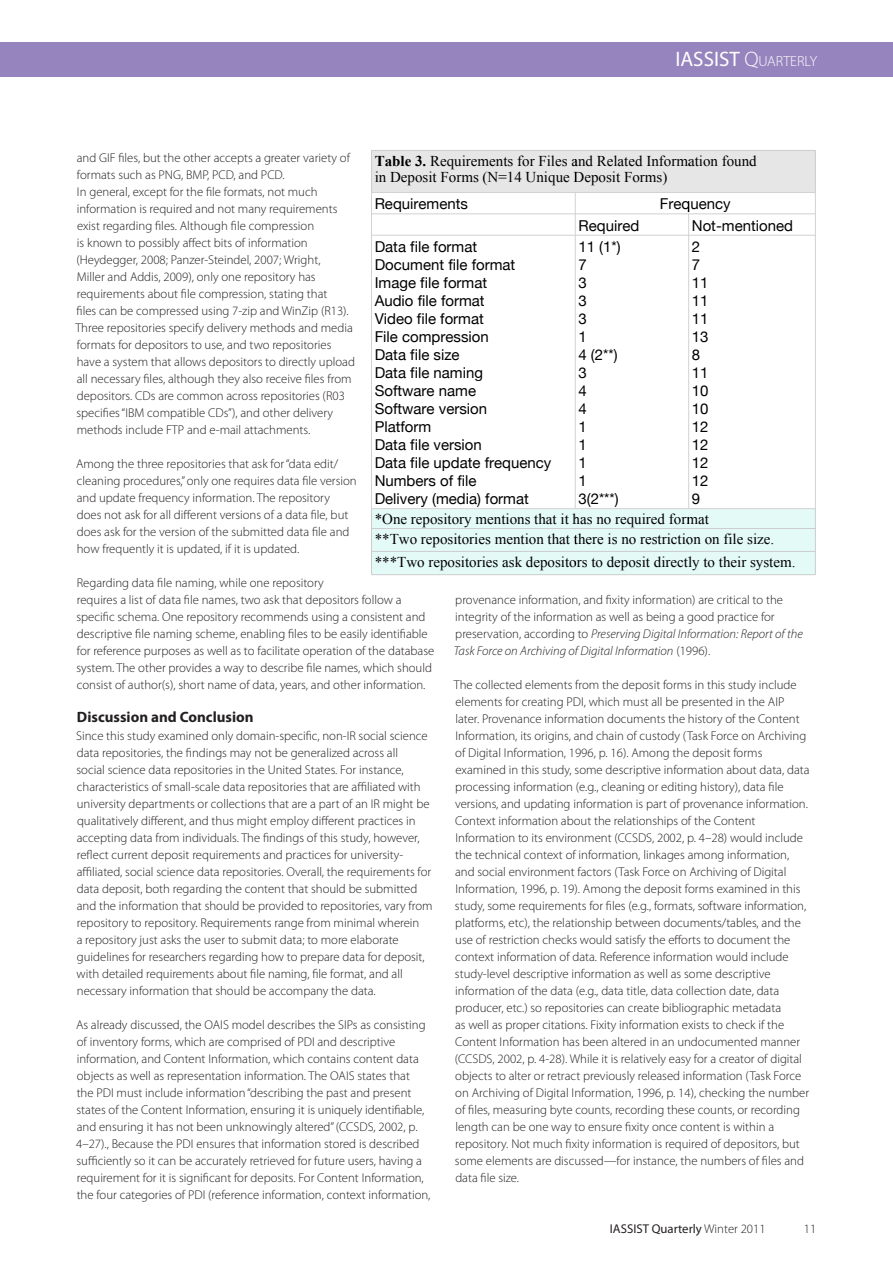
<style>
.page{position:relative;width:893px;height:1263px;background:#fff}
.page>*{position:absolute;margin:0;border:0;box-sizing:border-box;transform-origin:0 0}
.t1{font:15px/18px "Helvetica Neue";color:#000}
.t2{font:15px/16.5px "Times New Roman";color:#000}
.Subhead1{font:700 15px "Myriad Pro";color:#231f20}
.t3{font:300 14.7px "Myriad Pro";color:#fff}
.t4{font:300 12.75px/17px "Myriad Pro";color:#231f20}
.t5{font:12.75px "Myriad Pro";color:#231f20}
.s1{font-weight:400;font-size:21px}
.s2{font-size:21px}
.s3{font-weight:700}
.s4{font-style:italic}
.s5{font-weight:300}
</style>
<div class="page">
<div style="left:0;top:43px;width:893px;height:34px;background:#9684be"></div>
<div style="left:372px;top:509px;width:443px;height:65px;background:#e4faf7"></div>
<div style="left:372px;top:151px;width:443px;height:41px;background:#e6e6e6"></div>
<hr style="left:815px;top:509px;width:1px;height:66px;background:#cdcdcd">
<hr style="left:815px;top:192px;width:1px;height:317px;background:#d2d2d2">
<hr style="left:815px;top:150px;width:1px;height:42px;background:#cdcdcd">
<hr style="left:688px;top:214px;width:1px;height:295px;background:#d2d2d2">
<hr style="left:575px;top:192px;width:1px;height:317px;background:#d2d2d2">
<hr style="left:371px;top:509px;width:1px;height:66px;background:#cdcdcd">
<hr style="left:371px;top:192px;width:1px;height:317px;background:#d2d2d2">
<hr style="left:371px;top:150px;width:1px;height:42px;background:#cdcdcd">
<hr style="left:371px;top:574px;width:444px;height:1px;background:#cdcdcd">
<hr style="left:371px;top:551px;width:444px;height:1px;background:#cdcdcd">
<hr style="left:371px;top:528px;width:444px;height:1px;background:#cdcdcd">
<hr style="left:371px;top:508px;width:444px;height:1px;background:#d2d2d2">
<hr style="left:371px;top:235px;width:444px;height:1px;background:#d2d2d2">
<hr style="left:371px;top:214px;width:444px;height:1px;background:#d2d2d2">
<hr style="left:371px;top:192px;width:444px;height:1px;background:#d2d2d2">
<hr style="left:371px;top:150px;width:444px;height:1px;background:#cdcdcd">
<p class="t3" style="left:675px;top:52px;width:143px"><span class="s1">IASSIST</span> <span class="s2">Q</span>UARTERLY</p>
<p class="t4" style="left:77px;top:149px;width:275px">and GIF files, but the other accepts a greater variety of formats such as PNG, BMP, PCD, and PCD.</p>
<p class="t4" style="left:75px;top:183px;width:281px">In general, except for the file formats, not much information is required and not many requirements exist regarding files. Although file compression<br>is known to possibly affect bits of information (Heydegger, 2008; Panzer-Steindel, 2007; Wright,<br>Miller and Addis, 2009), only one repository has requirements about file compression, stating that<br>files can be compressed using 7-zip and WinZip (R13).<br>Three repositories specify delivery methods and media formats for depositors to use, and two repositories have a system that allows depositors to directly upload all necessary files, although they also receive files from depositors. CDs are common across repositories (R03 specifies “IBM compatible CDs”), and other delivery methods include FTP and e-mail attachments.</p>
<p class="t4" style="left:76px;top:455px;width:282px">Among the three repositories that ask for “data edit/ cleaning procedures,” only one requires data file version and update frequency information. The repository does not ask for all different versions of a data file, but does ask for the version of the submitted data file and how frequently it is updated, if it is updated.</p>
<p class="t4" style="left:77px;top:574px;width:359px">Regarding data file naming, while one repository<br>requires a list of data file names, two ask that depositors follow a specific schema. One repository recommends using a consistent and descriptive file naming scheme, enabling files to be easily identifiable for reference purposes as well as to facilitate operation of the database system. The other provides a way to describe file names, which should consist of author(s), short name of data, years, and other information.</p>
<p class="Subhead1" style="left:77px;top:707px;width:178px">Discussion and Conclusion</p>
<p class="t4" style="left:76px;top:727px;width:358px">Since this study examined only domain-specific, non-IR social science data repositories, the findings may not be generalized across all<br>social science data repositories in the United States. For instance, characteristics of small-scale data repositories that are affiliated with university departments or collections that are a part of an IR might be qualitatively different, and thus might employ different practices in accepting data from individuals. The findings of this study, however, reflect current deposit requirements and practices for university&shy;affiliated, social science data repositories. Overall, the requirements for data deposit, both regarding the content that should be submitted and the information that should be provided to repositories, vary from repository to repository. Requirements range from minimal wherein<br>a repository just asks the user to submit data; to more elaborate guidelines for researchers regarding how to prepare data for deposit, with detailed requirements about file naming, file format, and all necessary information that should be accompany the data.</p>
<p class="t4" style="left:76px;top:1016px;width:356px">As already discussed, the OAIS model describes the SIPs as consisting of inventory forms, which are comprised of PDI and descriptive information, and Content Information, which contains content data objects as well as representation information. The OAIS states that<br>the PDI must include information “describing the past and present states of the Content Information, ensuring it is uniquely identifiable, and ensuring it has not been unknowingly altered” (CCSDS, 2002, p.<br>4–27)., Because the PDI ensures that information stored is described sufficiently so it can be accurately retrieved for future users, having a requirement for it is significant for deposits. For Content Information, the four categories of PDI (reference information, context information,</p>
<p class="t2" style="left:375px;top:152px;width:384px"><span class="s3">Table 3.</span> Requirements for Files and Related Information found in Deposit Forms (N=14 Unique Deposit Forms)</p>
<p class="t1" style="left:375px;top:194px;width:95px">Requirements</p>
<p class="t1" style="left:660px;top:194px;width:72px">Frequency</p>
<p class="t1" style="left:578px;top:215px;width:62px">Required</p>
<p class="t1" style="left:692px;top:215px;width:103px">Not-mentioned</p>
<p class="t1" style="left:375px;top:236px;width:178px">Data file format<br>Document file format<br>Image file format<br>Audio file format<br>Video file format<br>File compression<br>Data file size<br>Data file naming<br>Software name<br>Software version<br>Platform<br>Data file version<br>Data file update frequency<br>Numbers of file<br>Delivery (media) format</p>
<p class="t1" style="left:578px;top:236px;width:44px">11 (1*)<br>7<br>3<br>3<br>3<br>1<br>4 (2**)<br>3<br>4<br>4<br>1<br>1<br>1<br>1<br>3(2***)</p>
<p class="t1" style="left:692px;top:236px;width:18px">2<br>7<br>11<br>11<br>11<br>13<br>8<br>11<br>10<br>10<br>12<br>12<br>12<br>12<br>9</p>
<p class="t2" style="left:375px;top:509px;width:401px;line-height:19.8px">*One repository mentions that it has no required format<br>**Two repositories mention that there is no restriction on file size.</p>
<p class="t2" style="left:375px;top:553px;width:422px">***Two repositories ask depositors to deposit directly to their system.</p>
<p class="t4" style="left:454px;top:591px;width:350px">provenance information, and fixity information) are critical to the integrity of the information as well as being a good practice for preservation, according to <span class="s4">Preserving Digital Information: Report of the Task Force on Archiving of Digital Information</span> (1996).</p>
<p class="t4" style="left:454px;top:676px;width:357px">The collected elements from the deposit forms in this study include elements for creating PDI, which must all be presented in the AIP later. Provenance information documents the history of the Content Information, its origins, and chain of custody (Task Force on Archiving of Digital Information, 1996, p. 16). Among the deposit forms examined in this study, some descriptive information about data, data processing information (e.g., cleaning or editing history), data file versions, and updating information is part of provenance information.<br>Context information about the relationships of the Content Information to its environment (CCSDS, 2002, p. 4–28) would include the technical context of information, linkages among information, and social environment factors (Task Force on Archiving of Digital Information, 1996, p. 19). Among the deposit forms examined in this study, some requirements for files (e.g., formats, software information, platforms, etc), the relationship between documents/tables, and the use of restriction checks would satisfy the efforts to document the context information of data. Reference information would include study-level descriptive information as well as some descriptive information of the data (e.g., data title, data collection date, data producer, etc.) so repositories can create bibliographic metadata<br>as well as proper citations. Fixity information exists to check if the Content Information has been altered in an undocumented manner (CCSDS, 2002, p. 4-28). While it is relatively easy for a creator of digital objects to alter or retract previously released information (Task Force on Archiving of Digital Information, 1996, p. 14), checking the number of files, measuring byte counts, recording these counts, or recording length can be one way to ensure fixity once content is within a repository. Not much fixity information is required of depositors, but some elements are discussed—for instance, the numbers of files and data file size.</p>
<p class="t5" style="left:610px;top:1221px;width:157px">IASSIST Quarterly <span class="s5">Winter 2011</span></p>
<p class="t4" style="left:804px;top:1220px;width:14px">11</p>
</div>
